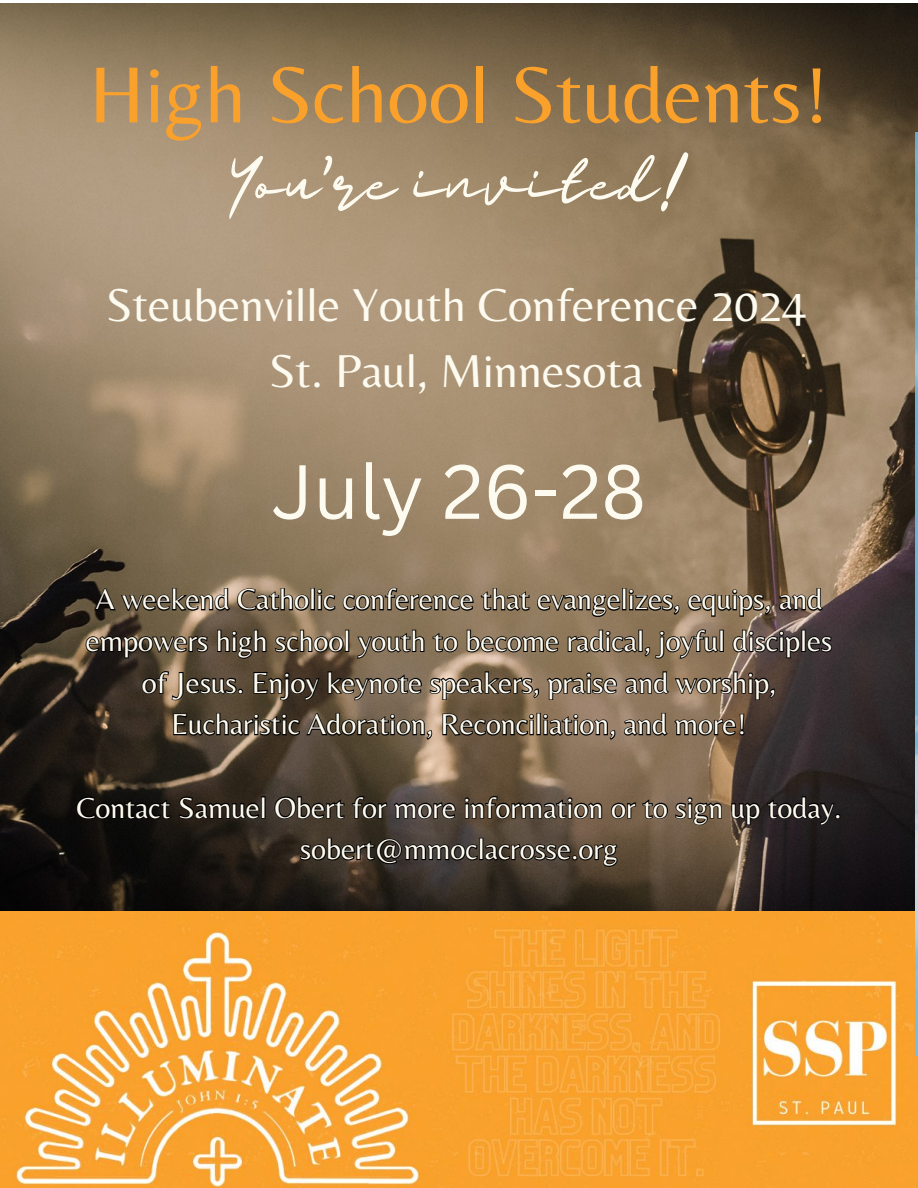
<style>
.page{position:relative;width:918px;height:1188px;background:#fff}
.page>*{position:absolute;margin:0;border:0;box-sizing:border-box;transform-origin:0 0}
.t1{font:82.5px "Belleza";color:#faa12c}
.t2{font:75px "Canva Sans";color:#fdfaef}
.t3{font:60.75px "Majesty Yandi Designs";color:#fdfaef}
.t4{font:48px/65.8px "Belleza";color:#fdfaef;text-align:center}
.t5{font:30px/41.7px "Belleza";color:#fdfaef;text-align:center}
</style>
<div class="page">
<img style="left:0;top:3px;width:918px;height:908px">
<img style="left:0;top:911px;width:918px;height:277px">
<svg style="left:94px;top:587px;width:731px;height:31px;background:#645441"></svg>
<svg style="left:84px;top:628px;width:750px;height:32px;background:#584a39"></svg>
<svg style="left:141px;top:670px;width:635px;height:31px;background:#584939"></svg>
<svg style="left:172px;top:712px;width:574px;height:29px;background:#544636"></svg>
<svg style="left:75px;top:795px;width:767px;height:31px;background:#342b23"></svg>
<svg style="left:299px;top:837px;width:320px;height:40px;background:#362e25"></svg>
<img style="left:916px;top:132px;width:2px;height:924px">
<p class="t1" style="left:89px;top:46px;width:741px">High School Students!</p>
<p class="t3" style="left:229px;top:149px;width:461px">You’re invited!</p>
<p class="t4" style="left:106px;top:272px;width:702px">Steubenville Youth Conference 2024<br>St. Paul, Minnesota</p>
<p class="t2" style="left:272px;top:447px;width:376px">July 26-28</p>
<p class="t5" style="left:86px;top:578px;width:748px">A weekend Catholic conference that evangelizes, equips, and empowers high school youth to become radical, joyful disciples of Jesus. Enjoy keynote speakers, praise and worship, Eucharistic Adoration, Reconciliation, and more!</p>
<p class="t5" style="left:76px;top:786px;width:767px">Contact Samuel Obert for more information or to sign up today. sobert@mmoclacrosse.org</p>
</div>
